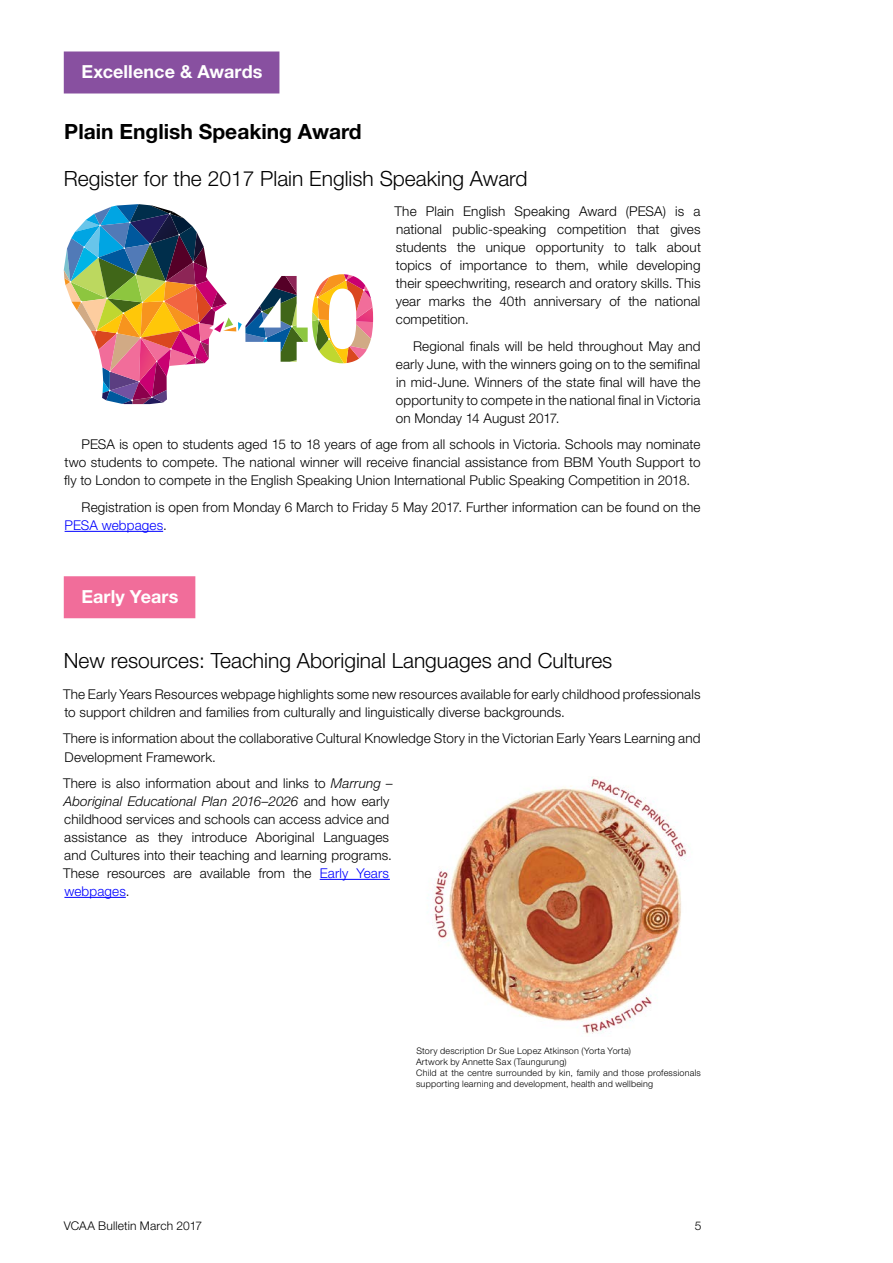
<style>
.page{position:relative;width:893px;height:1263px;background:#fff}
.page>*{position:absolute;margin:0;border:0;box-sizing:border-box;transform-origin:0 0}
.t1{font:300 21px "Helvetica Neue LT";color:#000}
.t2{font:700 21px "Helvetica Neue LT";color:#000}
.t3{font:700 18px "Helvetica Neue LT";letter-spacing:.005em;color:#fff}
.t4{font:300 13.5px/18px "Helvetica Neue LT";letter-spacing:.01em;color:#000}
.t5{font:300 12px "Helvetica Neue LT";letter-spacing:.01em;color:#000}
.t6{font:300 9px/10.8px "Helvetica Neue LT";letter-spacing:.025em;color:#000}
.s1{color:#00f}
.s2{font-style:italic}
</style>
<div class="page">
<div style="left:64px;top:51px;width:215px;height:42px;background:#8850a0"></div>
<hr style="left:65px;top:531px;width:98px;height:1px;background:#00f">
<div style="left:64px;top:576px;width:131px;height:42px;background:#f16d9a"></div>
<hr style="left:320px;top:879px;width:70px;height:1px;background:#00f">
<hr style="left:64px;top:897px;width:62px;height:1px;background:#00f">
<svg style="left:64px;top:204px;width:309px;height:200px"></svg>
<img style="left:434px;top:777px;width:255px;height:257px">
<h2 class="t3" style="left:81px;top:60px;width:183px">Excellence &amp; Awards</h2>
<h1 class="t2" style="left:64px;top:119px;width:299px">Plain English Speaking Award</h1>
<h1 class="t1" style="left:64px;top:165px;width:465px">Register for the 2017 Plain English Speaking Award</h1>
<p class="t4" style="left:395px;top:202px;width:308px;text-align:justify">The Plain English Speaking Award (PESA) is a national public-speaking competition that gives students the unique opportunity to talk about topics of importance to them, while developing their speechwriting, research and oratory skills. This year marks the 40th anniversary of the national competition.</p>
<p class="t4" style="left:396px;top:337px;width:306px;text-align:justify;text-indent:17px">Regional finals will be held throughout May and early June, with the winners going on to the semifinal in mid-June. Winners of the state final will have the opportunity to compete in the national final in Victoria on Monday 14 August 2017.</p>
<p class="t4" style="left:64px;top:435px;width:638px;text-align:justify;text-indent:17px">PESA is open to students aged 15 to 18 years of age from all schools in Victoria. Schools may nominate two students to compete. The national winner will receive financial assistance from BBM Youth Support to fly to London to compete in the English Speaking Union International Public Speaking Competition in 2018.</p>
<p class="t4" style="left:65px;top:498px;width:637px;text-indent:17px">Registration is open from Monday 6 March to Friday 5 May 2017. Further information can be found on the<br><span class="s1">PESA webpages</span>.</p>
<h2 class="t3" style="left:81px;top:585px;width:99px">Early Years</h2>
<h1 class="t1" style="left:64px;top:648px;width:550px">New resources: Teaching Aboriginal Languages and Cultures</h1>
<p class="t4" style="left:63px;top:685px;width:639px">The Early Years Resources webpage highlights some new resources available for early childhood professionals to support children and families from culturally and linguistically diverse backgrounds.</p>
<p class="t4" style="left:63px;top:729px;width:639px">There is information about the collaborative Cultural Knowledge Story in the Victorian Early Years Learning and<br>Development Framework.</p>
<p class="t4" style="left:63px;top:774px;width:331px">There is also information about and links to <span class="s2">Marrung – Aboriginal Educational Plan 2016–2026</span> and how early childhood services and schools can access advice and assistance as they introduce Aboriginal Languages and Cultures into their teaching and learning programs.<br>These resources are available from the <span class="s1">Early Years webpages</span>.</p>
<p class="t6" style="left:416px;top:1045px;width:286px">Story description Dr Sue Lopez Atkinson (Yorta Yorta)<br>Artwork by Annette Sax (Taungurung)<br>Child at the centre surrounded by kin, family and those professionals supporting learning and development, health and wellbeing</p>
<p class="t5" style="left:64px;top:1218px;width:140px">VCAA Bulletin March 2017</p>
<p class="t5" style="left:695px;top:1218px;width:8px">5</p>
</div>
